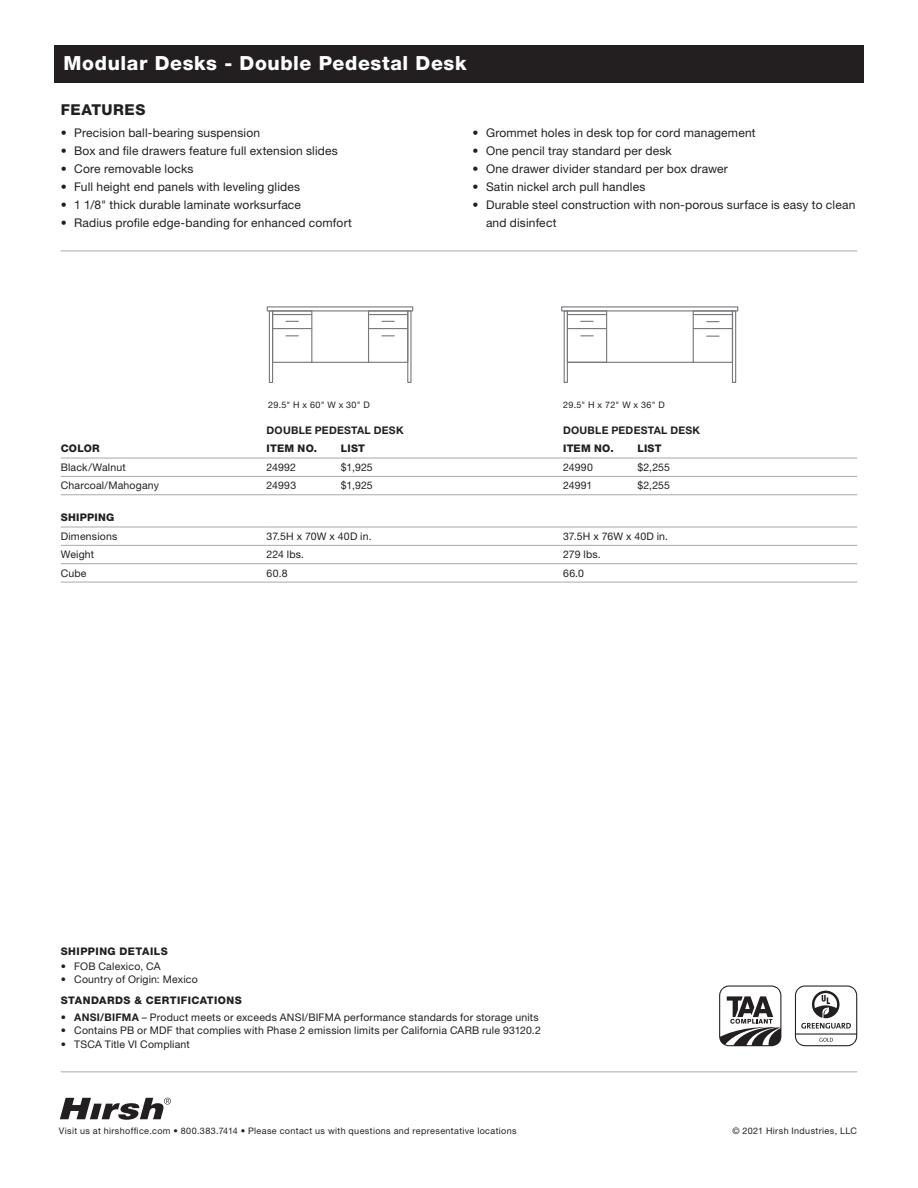
<style>
.page{position:relative;width:918px;height:1188px;background:#fff}
.page>*{position:absolute;margin:0;border:0;box-sizing:border-box;transform-origin:0 0}
.t1{font:800 19.5px "Helvetica Neue LT Std";letter-spacing:.03em;color:#fff}
.t2{font:800 15px "Helvetica Neue LT Std";letter-spacing:.035em;color:#231f20}
.t3{font:12px/18px "Helvetica Neue LT Std";letter-spacing:.015em;color:#231f20}
.t4{font:10.5px "Helvetica Neue LT Std";letter-spacing:.015em;color:#231f20}
.t5{font:800 10.5px "Helvetica Neue LT Std";letter-spacing:.03em;color:#231f20}
.t6{font:700 10.5px "Helvetica Neue LT Std";letter-spacing:.025em;color:#231f20}
.t7{font:9px "Helvetica Neue LT Std";letter-spacing:.045em;color:#231f20}
.s1{font-weight:700}
</style>
<div class="page">
<svg style="left:60px;top:1098px;width:111px;height:22px"></svg>
<div style="left:54px;top:45px;width:810px;height:38px;background:#231f20"></div>
<hr style="left:61px;top:251px;width:796px;height:1px;background:#a8a9ad">
<hr style="left:61px;top:1071px;width:796px;height:1px;background:#a8a9ad">
<hr style="left:61px;top:527px;width:206px;height:1px;background:#a8a9ad">
<hr style="left:267px;top:527px;width:296px;height:1px;background:#a8a9ad">
<hr style="left:563px;top:527px;width:294px;height:1px;background:#a8a9ad">
<hr style="left:61px;top:545px;width:206px;height:1px;background:#a8a9ad">
<hr style="left:61px;top:563px;width:206px;height:1px;background:#a8a9ad">
<hr style="left:61px;top:582px;width:206px;height:1px;background:#a8a9ad">
<hr style="left:267px;top:545px;width:296px;height:1px;background:#a8a9ad">
<hr style="left:267px;top:563px;width:296px;height:1px;background:#a8a9ad">
<hr style="left:267px;top:582px;width:296px;height:1px;background:#a8a9ad">
<hr style="left:563px;top:545px;width:294px;height:1px;background:#a8a9ad">
<hr style="left:563px;top:563px;width:294px;height:1px;background:#a8a9ad">
<hr style="left:563px;top:582px;width:294px;height:1px;background:#a8a9ad">
<div style="left:272px;top:310px;width:40px;height:53px;border:1px solid #76787b"></div>
<hr style="left:273px;top:328px;width:39px;height:1px;background:#76787b">
<hr style="left:273px;top:314px;width:39px;height:1px;background:#76787b">
<div style="left:368px;top:310px;width:40px;height:53px;border:1px solid #76787b"></div>
<hr style="left:369px;top:328px;width:39px;height:1px;background:#76787b">
<hr style="left:369px;top:314px;width:39px;height:1px;background:#76787b">
<div style="left:267px;top:306px;width:146px;height:6px;border:1px solid #76787b"></div>
<div style="left:269px;top:310px;width:4px;height:73px;border:1px solid #76787b"></div>
<div style="left:407px;top:310px;width:5px;height:73px;border:1px solid #76787b"></div>
<hr style="left:312px;top:362px;width:57px;height:1px;background:#76787b">
<svg style="left:286px;top:321px;width:12px;height:1px"></svg>
<svg style="left:286px;top:335px;width:12px;height:1px"></svg>
<svg style="left:382px;top:321px;width:12px;height:1px"></svg>
<svg style="left:382px;top:335px;width:12px;height:1px"></svg>
<div style="left:693px;top:310px;width:40px;height:53px;border:1px solid #76787b"></div>
<hr style="left:693px;top:328px;width:39px;height:1px;background:#76787b">
<hr style="left:693px;top:314px;width:39px;height:1px;background:#76787b">
<div style="left:561px;top:306px;width:177px;height:6px;border:1px solid #76787b"></div>
<div style="left:732px;top:310px;width:4px;height:73px;border:1px solid #76787b"></div>
<div style="left:564px;top:310px;width:4px;height:73px;border:1px solid #76787b"></div>
<hr style="left:567px;top:362px;width:126px;height:1px;background:#76787b">
<svg style="left:707px;top:321px;width:12px;height:1px"></svg>
<svg style="left:707px;top:336px;width:12px;height:1px"></svg>
<div style="left:567px;top:310px;width:40px;height:53px;border:1px solid #76787b"></div>
<hr style="left:567px;top:328px;width:40px;height:1px;background:#76787b">
<hr style="left:567px;top:314px;width:40px;height:1px;background:#76787b">
<svg style="left:581px;top:321px;width:12px;height:1px"></svg>
<svg style="left:581px;top:335px;width:12px;height:1px"></svg>
<svg style="left:795px;top:986px;width:62px;height:60px"></svg>
<svg style="left:719px;top:985px;width:62px;height:61px"></svg>
<hr style="left:61px;top:458px;width:206px;height:1px;background:#a8a9ad">
<hr style="left:267px;top:458px;width:74px;height:1px;background:#a8a9ad">
<hr style="left:341px;top:458px;width:222px;height:1px;background:#a8a9ad">
<hr style="left:563px;top:458px;width:74px;height:1px;background:#a8a9ad">
<hr style="left:637px;top:458px;width:220px;height:1px;background:#a8a9ad">
<hr style="left:61px;top:476px;width:206px;height:1px;background:#a8a9ad">
<hr style="left:61px;top:494px;width:206px;height:1px;background:#a8a9ad">
<hr style="left:267px;top:476px;width:74px;height:1px;background:#a8a9ad">
<hr style="left:267px;top:494px;width:74px;height:1px;background:#a8a9ad">
<hr style="left:341px;top:476px;width:222px;height:1px;background:#a8a9ad">
<hr style="left:341px;top:494px;width:222px;height:1px;background:#a8a9ad">
<hr style="left:563px;top:476px;width:74px;height:1px;background:#a8a9ad">
<hr style="left:637px;top:476px;width:220px;height:1px;background:#a8a9ad">
<hr style="left:563px;top:494px;width:74px;height:1px;background:#a8a9ad">
<hr style="left:637px;top:494px;width:220px;height:1px;background:#a8a9ad">
<p class="t1" style="left:64px;top:52px;width:405px">Modular Desks - Double Pedestal Desk</p>
<p class="t2" style="left:61px;top:101px;width:86px">FEATURES</p>
<p class="t3" style="left:61px;top:124px;width:201px">• Precision ball-bearing suspension</p>
<p class="t3" style="left:61px;top:142px;width:279px">• Box and file drawers feature full extension slides</p>
<p class="t3" style="left:61px;top:160px;width:134px">• Core removable locks</p>
<p class="t3" style="left:61px;top:178px;width:241px">• Full height end panels with leveling glides</p>
<p class="t3" style="left:61px;top:196px;width:242px">• 1 1/8" thick durable laminate worksurface</p>
<p class="t3" style="left:61px;top:214px;width:293px">• Radius profile edge-banding for enhanced comfort</p>
<p class="t3" style="left:472px;top:124px;width:285px">• Grommet holes in desk top for cord management</p>
<p class="t3" style="left:472px;top:142px;width:201px">• One pencil tray standard per desk</p>
<p class="t3" style="left:472px;top:160px;width:257px">• One drawer divider standard per box drawer</p>
<p class="t3" style="left:472px;top:178px;width:174px">• Satin nickel arch pull handles</p>
<p class="t3" style="left:486px;top:196px;width:371px;text-indent:-14px">• Durable steel construction with non-porous surface is easy to clean and disinfect</p>
<p class="t7" style="left:268px;top:399px;width:103px">29.5" H x 60" W x 30" D</p>
<p class="t7" style="left:563px;top:399px;width:103px">29.5" H x 72" W x 36" D</p>
<p class="t6" style="left:267px;top:424px;width:138px">DOUBLE PEDESTAL DESK</p>
<p class="t6" style="left:563px;top:424px;width:138px">DOUBLE PEDESTAL DESK</p>
<p class="t5" style="left:61px;top:442px;width:41px">COLOR</p>
<p class="t5" style="left:267px;top:442px;width:52px">ITEM NO.</p>
<p class="t5" style="left:341px;top:442px;width:26px">LIST</p>
<p class="t5" style="left:563px;top:442px;width:52px">ITEM NO.</p>
<p class="t5" style="left:637px;top:442px;width:26px">LIST</p>
<p class="t4" style="left:61px;top:461px;width:67px">Black/Walnut</p>
<p class="t4" style="left:267px;top:461px;width:31px">24992</p>
<p class="t4" style="left:341px;top:461px;width:33px">$1,925</p>
<p class="t4" style="left:563px;top:461px;width:31px">24990</p>
<p class="t4" style="left:637px;top:461px;width:34px">$2,255</p>
<p class="t4" style="left:61px;top:479px;width:100px">Charcoal/Mahogany</p>
<p class="t4" style="left:267px;top:479px;width:31px">24993</p>
<p class="t4" style="left:341px;top:479px;width:33px">$1,925</p>
<p class="t4" style="left:563px;top:479px;width:31px">24991</p>
<p class="t4" style="left:637px;top:479px;width:34px">$2,255</p>
<p class="t5" style="left:61px;top:511px;width:55px">SHIPPING</p>
<p class="t4" style="left:61px;top:530px;width:58px">Dimensions</p>
<p class="t4" style="left:267px;top:530px;width:107px">37.5H x 70W x 40D in.</p>
<p class="t4" style="left:563px;top:530px;width:106px">37.5H x 76W x 40D in.</p>
<p class="t4" style="left:61px;top:548px;width:35px">Weight</p>
<p class="t4" style="left:267px;top:548px;width:39px">224 lbs.</p>
<p class="t4" style="left:563px;top:548px;width:39px">279 lbs.</p>
<p class="t4" style="left:61px;top:567px;width:27px">Cube</p>
<p class="t4" style="left:267px;top:567px;width:22px">60.8</p>
<p class="t4" style="left:563px;top:567px;width:22px">66.0</p>
<p class="t5" style="left:61px;top:945px;width:109px">SHIPPING DETAILS</p>
<p class="t4" style="left:61px;top:960px;width:101px">• FOB Calexico, CA</p>
<p class="t4" style="left:61px;top:973px;width:139px">• Country of Origin: Mexico</p>
<p class="t5" style="left:61px;top:994px;width:183px">STANDARDS &amp; CERTIFICATIONS</p>
<p class="t4" style="left:61px;top:1011px;width:479px"><span class="s1">• ANSI/BIFMA</span> – Product meets or exceeds ANSI/BIFMA performance standards for storage units</p>
<p class="t4" style="left:61px;top:1024px;width:482px">• Contains PB or MDF that complies with Phase 2 emission limits per California CARB rule 93120.2</p>
<p class="t4" style="left:61px;top:1038px;width:131px">• TSCA Title VI Compliant</p>
<p class="t7" style="left:59px;top:1125px;width:459px">Visit us at hirshoffice.com • 800.383.7414 • Please contact us with questions and representative locations</p>
<p class="t7" style="left:732px;top:1125px;width:126px">© 2021 Hirsh Industries, LLC</p>
</div>
